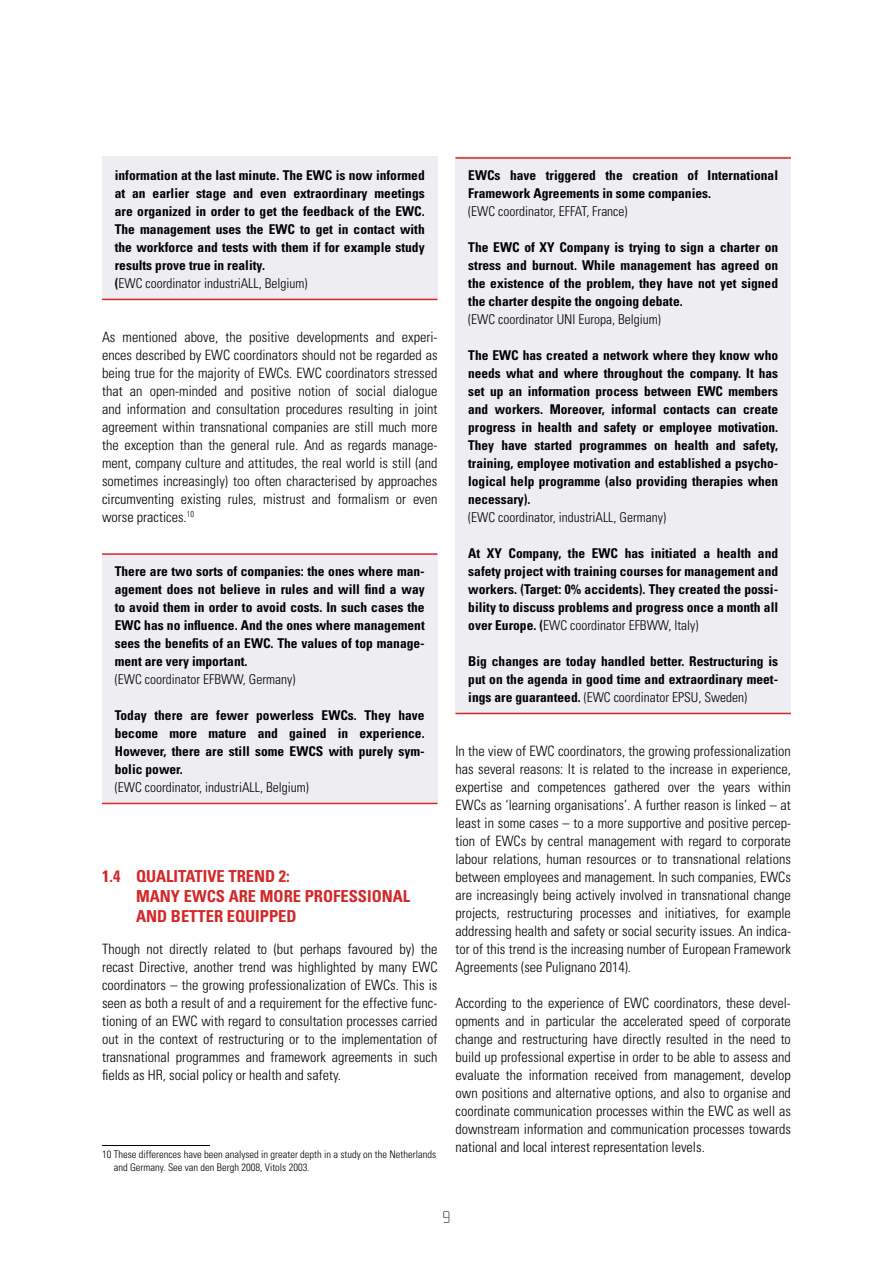
<style>
.page{position:relative;width:893px;height:1263px;background:#fff}
.page>*{position:absolute;margin:0;border:0;box-sizing:border-box;transform-origin:0 0}
.t1{font:700 condensed 16.5px/19.8px "Univers LT Std";color:#d42727}
.t2{font:16.5px "Fishmonger";color:#000}
.t3{font:300 condensed 14.25px/18px "Univers LT Std";color:#000;text-align:justify}
.t4{font:700 condensed 13.5px/18px "Univers LT Std";color:#000;text-align:justify}
.t5{font:300 condensed 13.5px "Univers LT Std";color:#000}
.t6{font:300 condensed 10.5px/12.6px "Univers LT Std";color:#000}
.s1{font-weight:300}
</style>
<div class="page">
<div style="left:455px;top:156px;width:336px;height:557px;background:#eeeef2"></div>
<div style="left:102px;top:554px;width:335px;height:250px;background:#eeeef2"></div>
<div style="left:102px;top:156px;width:336px;height:144px;background:#eeeef2"></div>
<hr style="left:102px;top:299px;width:335px;height:1px;background:#d42727">
<hr style="left:102px;top:553px;width:335px;height:2px;background:#d42727">
<hr style="left:102px;top:803px;width:335px;height:1px;background:#d42727">
<hr style="left:102px;top:1145px;width:108px;height:1px;background:#000">
<hr style="left:455px;top:157px;width:336px;height:2px;background:#d42727">
<hr style="left:455px;top:713px;width:336px;height:1px;background:#d42727">
<p class="t4" style="left:115px;top:166px;width:311px;text-align:left">information at the last minute. The EWC is now informed at an earlier stage and even extraordinary meetings are organized in order to get the feedback of the EWC.<br>The management uses the EWC to get in contact with the workforce and tests with them if for example study results prove true in reality.<br>(<span class="s1">EWC coordinator industriALL, Belgium)</span></p>
<p class="t3" style="left:102px;top:328px;width:337px">As mentioned above, the positive developments and experi&shy;ences described by EWC coordinators should not be regarded as being true for the majority of EWCs. EWC coordinators stressed that an open-minded and positive notion of social dialogue and information and consultation procedures resulting in joint agreement within transnational companies are still much more the exception than the general rule. And as regards manage&shy;ment, company culture and attitudes, the real world is still (and sometimes increasingly) too often characterised by approaches circumventing existing rules, mistrust and formalism or even worse practices.<sup>10</sup></p>
<p class="t4" style="left:115px;top:562px;width:311px">There are two sorts of companies: the ones where man&shy;agement does not believe in rules and will find a way to avoid them in order to avoid costs. In such cases the EWC has no influence. And the ones where management sees the benefits of an EWC. The values of top manage&shy;ment are very important.</p>
<p class="t5" style="left:115px;top:671px;width:182px">(EWC coordinator EFBWW, Germany)</p>
<p class="t4" style="left:115px;top:706px;width:311px">Today there are fewer powerless EWCs. They have become more mature and gained in experience.<br>However, there are still some EWCS with purely sym&shy;bolic power.</p>
<p class="t5" style="left:115px;top:779px;width:195px">(EWC coordinator, industriALL, Belgium)</p>
<p class="t1" style="left:136px;top:866px;width:276px;text-indent:-34px">1.4 QUALITATIVE TREND 2:<br>MANY EWCS ARE MORE PROFESSIONAL<br>AND BETTER EQUIPPED</p>
<p class="t3" style="left:102px;top:940px;width:337px">Though not directly related to (but perhaps favoured by) the recast Directive, another trend was highlighted by many EWC coordinators – the growing professionalization of EWCs. This is seen as both a result of and a requirement for the effective func&shy;tioning of an EWC with regard to consultation processes carried out in the context of restructuring or to the implementation of transnational programmes and framework agreements in such fields as HR, social policy or health and safety.</p>
<p class="t6" style="left:114px;top:1148px;width:324px;text-indent:-12px">10 These differences have been analysed in greater depth in a study on the Netherlands and Germany. See van den Bergh 2008, Vitols 2003.</p>
<p class="t4" style="left:468px;top:166px;width:311px">EWCs have triggered the creation of International<br>Framework Agreements in some companies.</p>
<p class="t5" style="left:468px;top:203px;width:161px">(EWC coordinator, EFFAT, France)</p>
<p class="t4" style="left:468px;top:238px;width:311px">The EWC of XY Company is trying to sign a charter on stress and burnout. While management has agreed on the existence of the problem, they have not yet signed the charter despite the ongoing debate.</p>
<p class="t5" style="left:468px;top:311px;width:194px">(EWC coordinator UNI Europa, Belgium)</p>
<p class="t4" style="left:468px;top:346px;width:311px">The EWC has created a network where they know who needs what and where throughout the company. It has set up an information process between EWC members and workers. Moreover, informal contacts can create progress in health and safety or employee motivation.<br>They have started programmes on health and safety, training, employee motivation and established a psycho&shy;logical help programme (also providing therapies when necessary).</p>
<p class="t5" style="left:468px;top:509px;width:199px">(EWC coordinator, industriALL, Germany)</p>
<p class="t4" style="left:468px;top:544px;width:311px">At XY Company, the EWC has initiated a health and safety project with training courses for management and workers. (Target: 0% accidents). They created the possi&shy;bility to discuss problems and progress once a month all over Europe. (<span class="s1">EWC coordinator EFBWW, Italy)</span></p>
<p class="t4" style="left:468px;top:652px;width:311px">Big changes are today handled better. Restructuring is put on the agenda in good time and extraordinary meet&shy;ings are guaranteed. <span class="s1">(EWC coordinator EPSU, Sweden)</span></p>
<p class="t3" style="left:455px;top:742px;width:337px">In the view of EWC coordinators, the growing professionalization has several reasons: It is related to the increase in experience, expertise and competences gathered over the years within EWCs as ‘learning organisations’. A further reason is linked – at least in some cases – to a more supportive and positive percep&shy;tion of EWCs by central management with regard to corporate labour relations, human resources or to transnational relations between employees and management. In such companies, EWCs are increasingly being actively involved in transnational change projects, restructuring processes and initiatives, for example addressing health and safety or social security issues. An indica&shy;tor of this trend is the increasing number of European Framework Agreements (see Pulignano 2014).</p>
<p class="t3" style="left:455px;top:994px;width:337px">According to the experience of EWC coordinators, these devel&shy;opments and in particular the accelerated speed of corporate change and restructuring have directly resulted in the need to build up professional expertise in order to be able to assess and evaluate the information received from management, develop own positions and alternative options, and also to organise and coordinate communication processes within the EWC as well as downstream information and communication processes towards national and local interest representation levels.</p>
<p class="t2" style="left:443px;top:1206px;width:9px">9</p>
</div>
